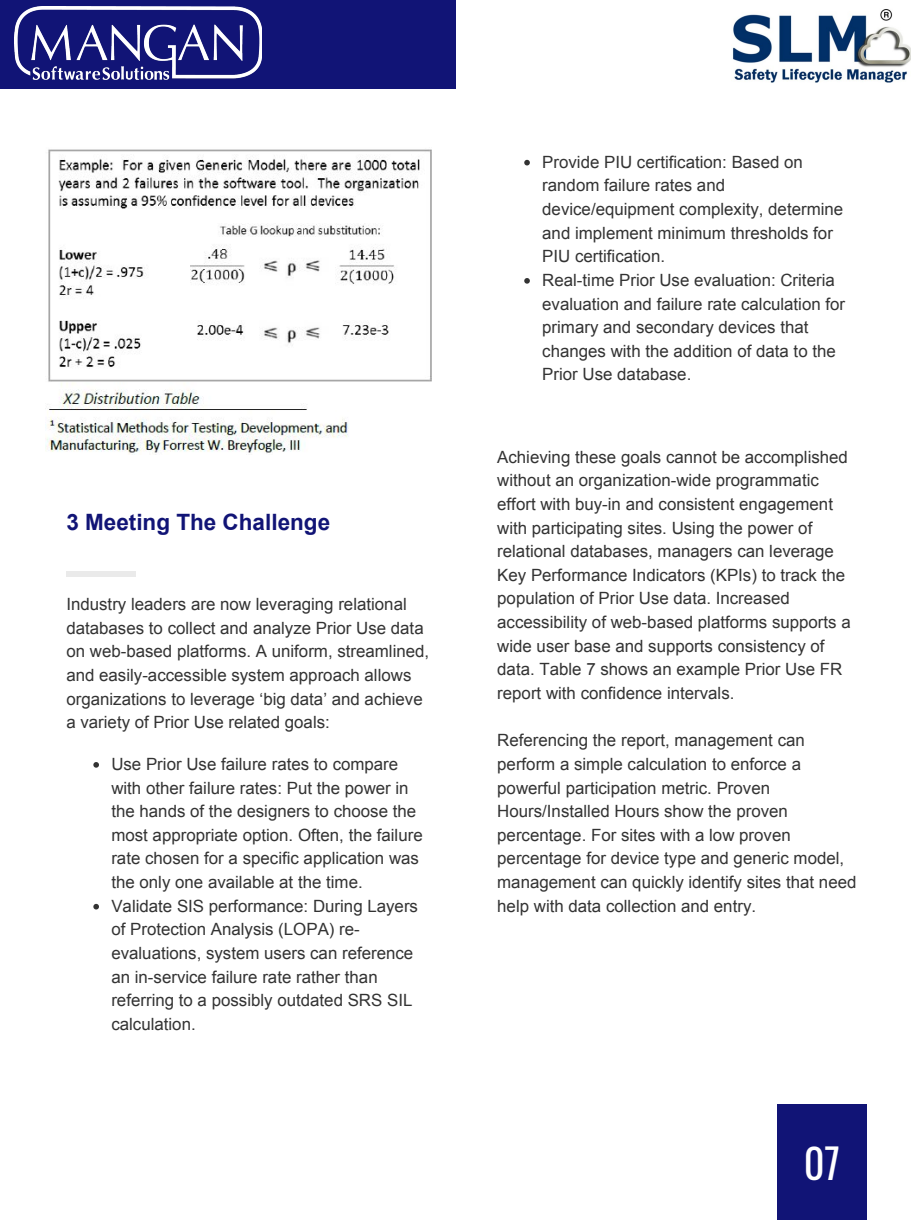
<style>
.page{position:relative;width:918px;height:1220px;background:#fff}
.page>*{position:absolute;margin:0;border:0;box-sizing:border-box;transform-origin:0 0}
.t1{font:40.5px "Oswald";color:#fff}
.t2{font:700 22.5px "Arial";color:#111476}
.t3{font:16.8px/23.7px "Arial";color:#333}
</style>
<div class="page">
<div style="left:777px;top:1104px;width:90px;height:115px;background:#111476"></div>
<div style="left:0;top:0;width:456px;height:89px;background:#111476"></div>
<img style="left:732px;top:9px;width:179px;height:73px">
<img style="left:15px;top:7px;width:247px;height:73px">
<img style="left:45px;top:149px;width:387px;height:306px">
<div style="left:66px;top:570px;width:70px;height:6px;background:#eaeaea"></div>
<svg style="left:93px;top:762px;width:6px;height:5px"></svg>
<svg style="left:93px;top:903px;width:6px;height:6px"></svg>
<svg style="left:524px;top:160px;width:6px;height:5px"></svg>
<svg style="left:524px;top:278px;width:6px;height:6px"></svg>
<h2 class="t2" style="left:66px;top:507px;width:265px">3 Meeting The Challenge</h2>
<p class="t3" style="left:66px;top:592px;width:364px">Industry leaders are now leveraging relational databases to collect and analyze Prior Use data on web-based platforms. A uniform, streamlined, and easily-accessible system approach allows organizations to leverage ‘big data’ and achieve a variety of Prior Use related goals:</p>
<p class="t3" style="left:111px;top:752px;width:313px">Use Prior Use failure rates to compare with other failure rates: Put the power in the hands of the designers to choose the most appropriate option. Often, the failure rate chosen for a specific application was the only one available at the time.<br>Validate SIS performance: During Layers of Protection Analysis (LOPA) re&shy;evaluations, system users can reference an in-service failure rate rather than referring to a possibly outdated SRS SIL calculation.</p>
<p class="t3" style="left:542px;top:150px;width:304px">Provide PIU certification: Based on random failure rates and device/equipment complexity, determine and implement minimum thresholds for PIU certification.<br>Real-time Prior Use evaluation: Criteria evaluation and failure rate calculation for primary and secondary devices that changes with the addition of data to the Prior Use database.</p>
<p class="t3" style="left:497px;top:445px;width:355px">Achieving these goals cannot be accomplished without an organization-wide programmatic effort with buy-in and consistent engagement with participating sites. Using the power of relational databases, managers can leverage Key Performance Indicators (KPIs) to track the population of Prior Use data. Increased accessibility of web-based platforms supports a wide user base and supports consistency of data. Table 7 shows an example Prior Use FR report with confidence intervals.</p>
<p class="t3" style="left:497px;top:728px;width:361px">Referencing the report, management can perform a simple calculation to enforce a powerful participation metric. Proven Hours/Installed Hours show the proven percentage. For sites with a low proven percentage for device type and generic model, management can quickly identify sites that need help with data collection and entry.</p>
<h1 class="t1" style="left:804px;top:1126px;width:38px">07</h1>
</div>
